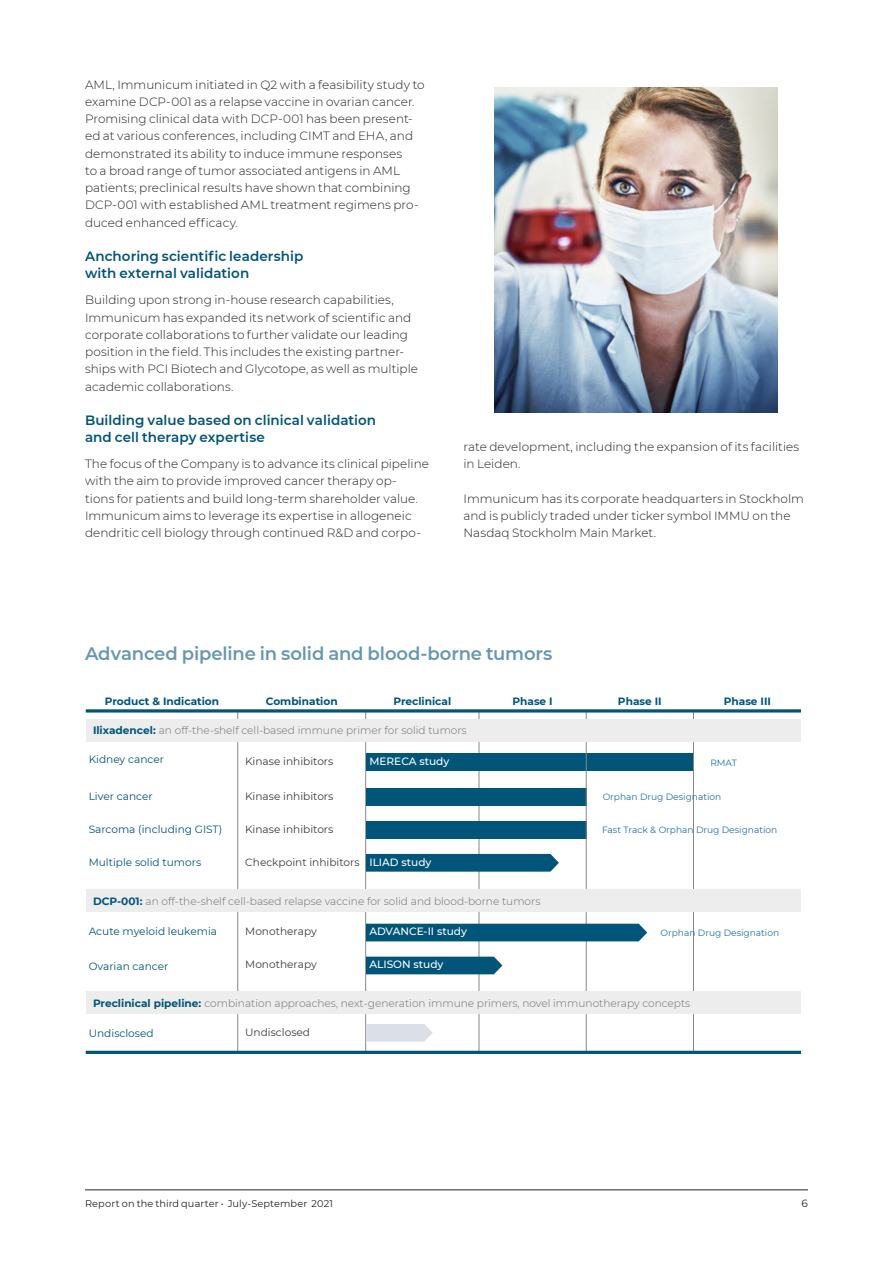
<style>
.page{position:relative;width:893px;height:1263px;background:#fff}
.page>*{position:absolute;margin:0;border:0;box-sizing:border-box;transform-origin:0 0}
.mellis{font:600 18px "Montserrat";letter-spacing:-.005em;color:#6698ae}
.mellis-2{font:600 13.5px/17.2px "Montserrat";letter-spacing:.005em;color:#005478}
.t1{font:500 13.5px "Montserrat";color:#005579}
.Brödtext{font:300 12px/17.2px "Montserrat";letter-spacing:.005em;color:#231f20}
.t2{font:12px "Montserrat";color:#000}
.t3{font:300 10.5px "Montserrat";color:#706f6f}
.t4{font:10.5px "Montserrat";color:#005579}
.t5{font:10.5px "Montserrat";color:#3c3c3b}
.t6{font:700 10.5px "Montserrat";color:#005579}
.t7{font:500 10.5px "Montserrat";color:#fff}
.t8{font:10.5px "Montserrat";color:#231f20}
.t9{font:9.75px "Montserrat";letter-spacing:.01em;color:#231f20}
.t10{font:9px "Montserrat";color:#1d72a7}
.s1{font-weight:700;color:#005579}
.s2{color:#ab2e17}
</style>
<div class="page">
<hr style="left:85px;top:1189px;width:723px;height:1px;background:#231f20">
<hr style="left:237px;top:711px;width:1px;height:341px;background:#878787">
<hr style="left:365px;top:711px;width:1px;height:341px;background:#878787">
<hr style="left:479px;top:711px;width:1px;height:341px;background:#878787">
<div style="left:366px;top:753px;width:327px;height:18px;background:#005579"></div>
<div style="left:366px;top:788px;width:220px;height:18px;background:#005579"></div>
<div style="left:366px;top:821px;width:220px;height:18px;background:#005579"></div>
<svg style="left:366px;top:854px;width:193px;height:18px;background:#0a5b7e"></svg>
<div style="left:366px;top:957px;width:136px;height:17px;background:#005579"></div>
<svg style="left:366px;top:1024px;width:67px;height:18px"></svg>
<hr style="left:586px;top:711px;width:1px;height:341px;background:#878787">
<hr style="left:693px;top:711px;width:1px;height:341px;background:#878787">
<div style="left:86px;top:719px;width:715px;height:23px;background:#ededed"></div>
<div style="left:86px;top:889px;width:715px;height:23px;background:#ededed"></div>
<div style="left:86px;top:991px;width:715px;height:23px;background:#ededed"></div>
<div style="left:366px;top:924px;width:281px;height:17px;background:#005579"></div>
<hr style="left:86px;top:709px;width:715px;height:3px;background:#005579">
<hr style="left:86px;top:1051px;width:715px;height:3px;background:#005579">
<img style="left:494px;top:87px;width:283px;height:325px">
<p class="Brödtext" style="left:85px;top:75px;width:341px">AML, Immunicum initiated in Q2 with a feasibility study to examine DCP-001 as a relapse vaccine in ovarian cancer.<br>Promising clinical data with DCP-001 has been present&shy;ed at various conferences, including CIMT and EHA, and demonstrated its ability to induce immune responses<br>to a broad range of tumor associated antigens in AML patients; preclinical results have shown that combining DCP-001 with established AML treatment regimens pro&shy;duced enhanced efficacy.</p>
<p class="mellis-2" style="left:85px;top:247px;width:220px">Anchoring scientific leadership with external validation</p>
<p class="Brödtext" style="left:85px;top:291px;width:335px">Building upon strong in-house research capabilities, Immunicum has expanded its network of scientific and corporate collaborations to further validate our leading position in the field. This includes the existing partner&shy;ships with PCI Biotech and Glycotope, as well as multiple academic collaborations.</p>
<p class="mellis-2" style="left:85px;top:411px;width:293px">Building value based on clinical validation and cell therapy expertise</p>
<p class="Brödtext" style="left:85px;top:455px;width:345px">The focus of the Company is to advance its clinical pipeline with the aim to provide improved cancer therapy op&shy;tions for patients and build long-term shareholder value.<br>Immunicum aims to leverage its expertise in allogeneic dendritic cell biology through continued R&amp;D and corpo-</p>
<p class="Brödtext" style="left:463px;top:438px;width:337px">rate development, including the expansion of its facilities in Leiden.</p>
<p class="Brödtext" style="left:463px;top:489px;width:342px">Immunicum has its corporate headquarters in Stockholm and is publicly traded under ticker symbol IMMU on the<br>Nasdaq Stockholm Main Market.</p>
<p class="mellis" style="left:85px;top:640px;width:469px">Advanced pipeline in solid and blood-borne tumors</p>
<p class="t1" style="left:82px;top:646px;width:355px">Advanced pipeline in solid and blood-borne tumors</p>
<p class="t6" style="left:105px;top:694px;width:116px">Product &amp; Indication</p>
<p class="t6" style="left:266px;top:694px;width:73px">Combination</p>
<p class="t6" style="left:393px;top:694px;width:59px">Preclinical</p>
<p class="t6" style="left:512px;top:694px;width:42px">Phase I</p>
<p class="t6" style="left:618px;top:694px;width:45px">Phase II</p>
<p class="t6" style="left:724px;top:694px;width:49px">Phase III</p>
<p class="t3" style="left:93px;top:723px;width:375px"><span class="s1">Ilixadencel:</span> an off-the-shelf cell-based immune primer for solid tumors</p>
<p class="t4" style="left:89px;top:752px;width:77px">Kidney cancer</p>
<p class="t4" style="left:89px;top:789px;width:65px">Liver cancer</p>
<p class="t4" style="left:89px;top:822px;width:135px">Sarcoma (including GIST)</p>
<p class="t4" style="left:89px;top:854px;width:114px">Multiple solid tumors</p>
<p class="t5" style="left:245px;top:754px;width:90px">Kinase inhibitors</p>
<p class="t10" style="left:710px;top:756px;width:28px">RMAT</p>
<p class="t5" style="left:245px;top:789px;width:90px">Kinase inhibitors</p>
<p class="t5" style="left:245px;top:822px;width:90px">Kinase inhibitors</p>
<p class="t7" style="left:369px;top:754px;width:81px">MERECA study</p>
<p class="t10" style="left:603px;top:790px;width:120px">Orphan Drug Designation</p>
<p class="t10" style="left:602px;top:824px;width:177px">Fast Track &amp; Orphan Drug Designation</p>
<p class="t5" style="left:245px;top:854px;width:116px">Checkpoint inhibitors</p>
<p class="t7" style="left:369px;top:854px;width:64px">ILIAD study</p>
<p class="t3" style="left:93px;top:894px;width:449px"><span class="s1">DCP-001:</span> an off-the-shelf cell-based relapse vaccine for solid and blood-borne tumors</p>
<p class="t4" style="left:89px;top:924px;width:130px">Acute myeloid leukemia</p>
<p class="t4" style="left:89px;top:959px;width:81px">Ovarian cancer</p>
<p class="t5" style="left:245px;top:924px;width:73px">Monotherapy</p>
<p class="t5" style="left:245px;top:957px;width:73px">Monotherapy</p>
<p class="t7" style="left:369px;top:924px;width:99px">ADVANCE-II study</p>
<p class="t7" style="left:369px;top:957px;width:76px">ALISON study</p>
<p class="t10" style="left:661px;top:926px;width:120px">Orphan Drug Designation</p>
<p class="t3" style="left:93px;top:996px;width:599px"><span class="s1">Preclinical pipeline:</span> combination approaches, next-generation immune primers, novel immunotherapy concepts</p>
<p class="t4" style="left:89px;top:1026px;width:66px">Undisclosed</p>
<p class="t5" style="left:245px;top:1024px;width:66px">Undisclosed</p>
<p class="t2" style="left:82px;top:1193px;width:328px"><span class="s2">»</span> DCprime has produced encouraging clinical results</p>
<p class="t9" style="left:85px;top:1196px;width:249px">Report on the third quarter • July-September 2021</p>
<p class="t8" style="left:801px;top:1196px;width:8px">6</p>
</div>
